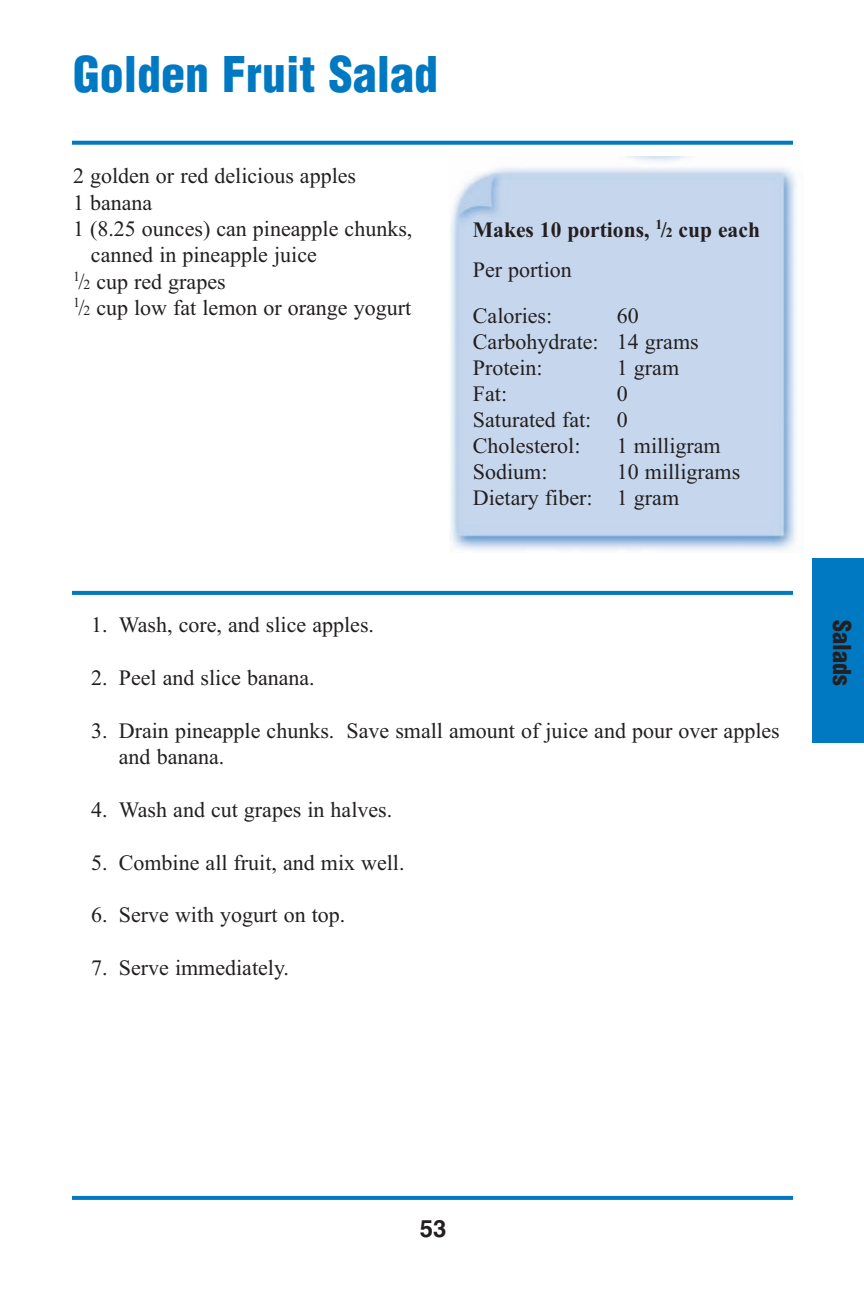
<style>
.page{position:relative;width:864px;height:1296px;background:#fff}
.page>*{position:absolute;margin:0;border:0;box-sizing:border-box;transform-origin:0 0}
.t1{font:900 condensed 48px "Helvetica";color:#0079c2}
.t2{font:900 condensed 24px "Helvetica";color:#231f20}
.t3{font:700 24px "Helvetica";color:#231f20}
.t4{font:22px/26px "Times New Roman";color:#231f20}
.t5{font:700 22px/40px "Times New Roman";color:#231f20}
.s1{font-size:14px}
.s2{font-weight:400}
</style>
<div class="page">
<img style="left:450px;top:157px;width:347px;height:394px">
<svg style="left:72px;top:1196px;width:721px;height:4px;background:#057bc3"></svg>
<svg style="left:72px;top:141px;width:721px;height:4px;background:#1282c6"></svg>
<svg style="left:72px;top:591px;width:721px;height:4px;background:#057bc3"></svg>
<div style="left:812px;top:558px;width:52px;height:184px;background:#0079c2"></div>
<h1 class="t1" style="left:73px;top:47px;width:367px">Golden Fruit Salad</h1>
<p class="t4" style="left:73px;top:163px;width:285px">2 golden or red delicious apples</p>
<p class="t4" style="left:73px;top:189px;width:81px">1 banana</p>
<p class="t4" style="left:73px;top:215px;width:341px">1 (8.25 ounces) can pineapple chunks,</p>
<p class="t4" style="left:91px;top:242px;width:227px">canned in pineapple juice</p>
<p class="t4" style="left:73px;top:268px;width:154px"><sup>1</sup>/<span class="s1">2</span> cup red grapes</p>
<p class="t4" style="left:73px;top:295px;width:340px"><sup>1</sup>/<span class="s1">2</span> cup low fat lemon or orange yogurt</p>
<p class="t5" style="left:473px;top:210px;width:289px">Makes 10 portions, <sup>1</sup>/<span class="s1">2</span> cup each<br><span class="s2">Per portion</span></p>
<p class="t4" style="left:473px;top:303px;width:81px">Calories:</p>
<p class="t4" style="left:473px;top:303px;width:227px;text-indent:144px">60<br>Carbohydrate: 14 grams<br>Protein:</p>
<p class="t4" style="left:617px;top:355px;width:64px">1 gram</p>
<p class="t4" style="left:473px;top:381px;width:156px;text-align:justify;text-indent:144px">0<br>Saturated fat: 0<br>Cholesterol:</p>
<p class="t4" style="left:473px;top:381px;width:36px">Fat:</p>
<p class="t4" style="left:617px;top:433px;width:105px">1 milligram</p>
<p class="t4" style="left:473px;top:459px;width:269px;text-indent:144px">10 milligrams<br>Dietary fiber: 1 gram</p>
<p class="t4" style="left:473px;top:459px;width:76px">Sodium:</p>
<p class="t4" style="left:91px;top:611px;width:285px">1. Wash, core, and slice apples.</p>
<p class="t4" style="left:91px;top:664px;width:225px">2. Peel and slice banana.</p>
<p class="t4" style="left:119px;top:717px;width:662px;text-indent:-28px">3. Drain pineapple chunks. Save small amount of juice and pour over apples and banana.</p>
<p class="t4" style="left:91px;top:796px;width:303px">4. Wash and cut grapes in halves.</p>
<p class="t4" style="left:91px;top:849px;width:315px">5. Combine all fruit, and mix well.</p>
<p class="t4" style="left:91px;top:902px;width:256px">6. Serve with yogurt on top.</p>
<p class="t4" style="left:91px;top:955px;width:200px">7. Serve immediately.</p>
<p class="t2" style="left:855px;top:620px;width:67px;rotate:90deg">Salads</p>
<p class="t3" style="left:420px;top:1219px;width:28px">53</p>
</div>
